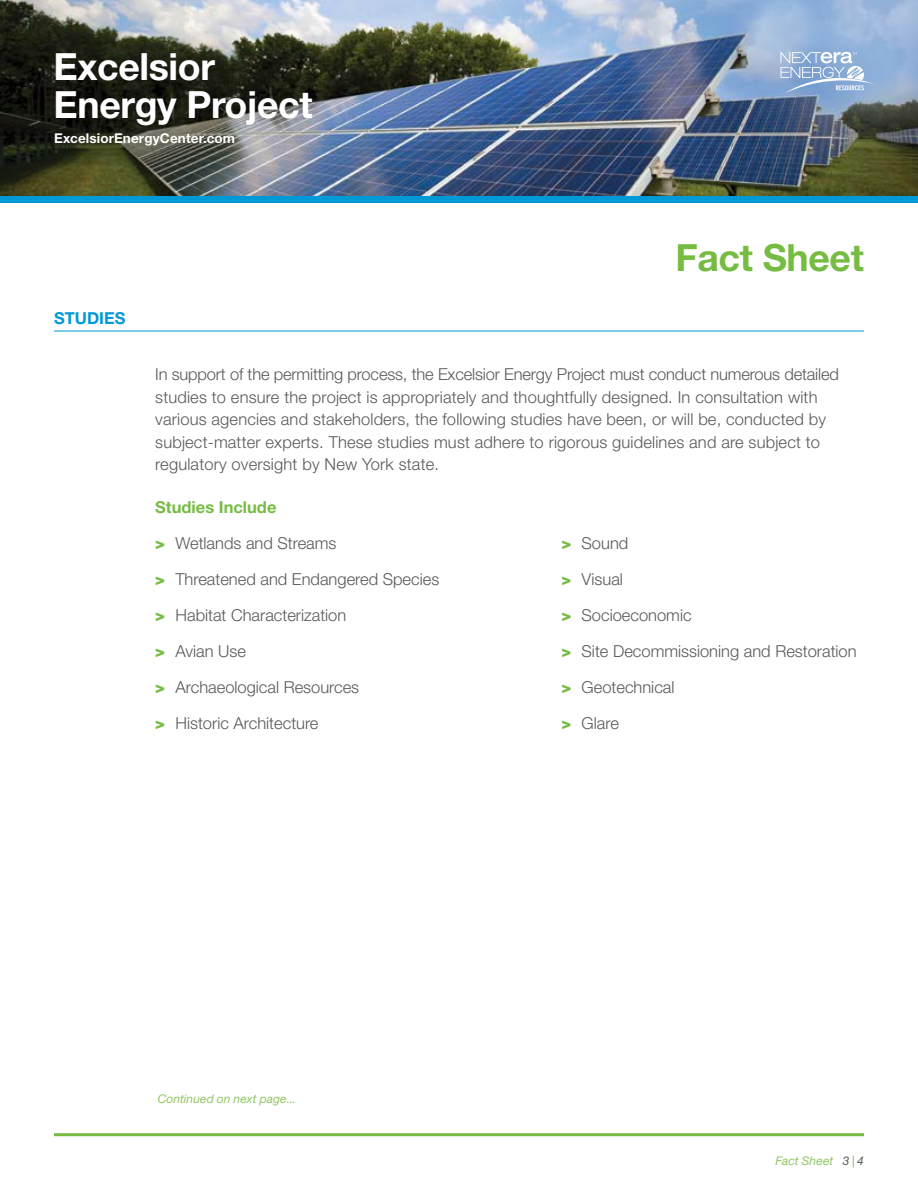
<style>
.page{position:relative;width:918px;height:1188px;background:#fff}
.page>*{position:absolute;margin:0;border:0;box-sizing:border-box;transform-origin:0 0}
.t1{font:700 37.5px/37.5px "Helvetica Neue LT Std";letter-spacing:-.01em;color:#fff}
.t2{font:700 37.5px "Helvetica Neue LT Std";letter-spacing:-.01em;color:#76bc43}
.t3{font:300 16.5px/36px "Helvetica Neue LT Std";color:#58595b}
.t4{font:700 16.5px "Helvetica Neue LT Std";color:#0199d6}
.t5{font:700 13.5px "Helvetica Neue LT Std";letter-spacing:.01em;color:#fff}
.t6{font:italic 12px "Helvetica Neue LT Std";letter-spacing:.005em;color:#91c664}
.s1{font-weight:700;color:#76bc43}
.s2{font-weight:800;color:#76bc43}
.s3{color:#58595b}
.s4{color:#76bc43}
</style>
<div class="page">
<img style="left:0;top:0;width:918px;height:196px">
<div style="left:0;top:196px;width:918px;height:6px;background:#0199d6"></div>
<hr style="left:54px;top:1133px;width:810px;height:3px;background:#76bc43">
<svg style="left:780px;top:52px;width:95px;height:41px;background:#a0badc"></svg>
<hr style="left:54px;top:331px;width:810px;height:1px;background:#0199d6">
<h1 class="t1" style="left:54px;top:47px;width:261px">Excelsior<br>Energy Project</h1>
<p class="t5" style="left:54px;top:130px;width:183px">ExcelsiorEnergyCenter.com</p>
<p class="t4" style="left:54px;top:308px;width:73px">STUDIES</p>
<h1 class="t2" style="left:676px;top:234px;width:190px">Fact Sheet</h1>
<p class="t3" style="left:155px;top:363px;width:685px;line-height:22.5px">In support of the permitting process, the Excelsior Energy Project must conduct numerous detailed studies to ensure the project is appropriately and thoughtfully designed. In consultation with various agencies and stakeholders, the following studies have been, or will be, conducted by subject-matter experts. These studies must adhere to rigorous guidelines and are subject to regulatory oversight by New York state.</p>
<p class="t3" style="left:155px;top:489px;width:286px"><span class="s1">Studies Include<br></span><span class="s2">&gt;</span> Wetlands and Streams<br><span class="s2">&gt;</span> Threatened and Endangered Species <span class="s2">&gt;</span> Habitat Characterization<br><span class="s2">&gt;</span> Avian Use<br><span class="s2">&gt;</span> Archaeological Resources<br><span class="s2">&gt;</span> Historic Architecture</p>
<p class="t3" style="left:561px;top:525px;width:297px"><span class="s2">&gt;</span> Sound<br><span class="s2">&gt;</span> Visual<br><span class="s2">&gt;</span> Socioeconomic<br><span class="s2">&gt;</span> Site Decommissioning and Restoration <span class="s2">&gt;</span> Geotechnical<br><span class="s2">&gt;</span> Glare</p>
<p class="t6" style="left:158px;top:1091px;width:140px">Continued on next page...</p>
<p class="t6" style="left:775px;top:1154px;width:90px">Fact Sheet <span class="s3">3</span> <span class="s4">|</span> <span class="s3">4</span></p>
</div>
